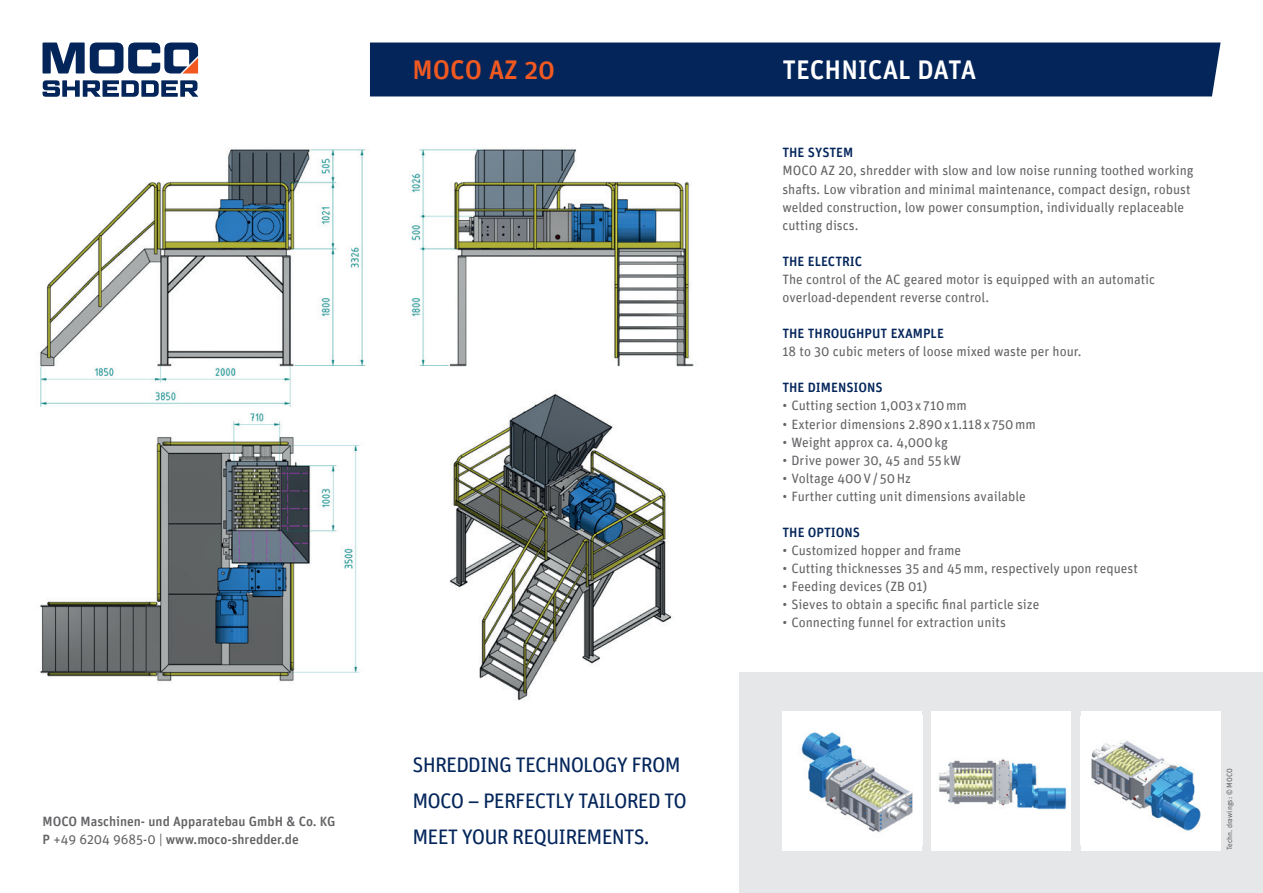
<style>
.page{position:relative;width:1263px;height:893px;background:#fff}
.page>*{position:absolute;margin:0;border:0;box-sizing:border-box;transform-origin:0 0}
.t1{font:500 27px "Unit";color:#fff}
.t2{font:500 27px "Unit";color:#f15921}
.t3{font:21px/36.2px "Unit";letter-spacing:-.04em;color:#03255a}
.t4{font:13.5px/18.1px "Unit";color:#636366}
.t5{font:500 13.5px/18px "Unit";color:#636366}
.t6{font:500 13.5px "Unit";color:#03255a}
.t7{font:7.5px "Unit";color:#636366}
.s1{font-weight:400}
</style>
<div class="page">
<div style="left:740px;top:672px;width:523px;height:221px;background:#e6e7e9"></div>
<div style="left:931px;top:711px;width:140px;height:139px;background:#fff"></div>
<img style="left:939px;top:759px;width:128px;height:51px">
<div style="left:1081px;top:711px;width:139px;height:139px;background:#fff"></div>
<img style="left:1091px;top:740px;width:110px;height:91px">
<div style="left:782px;top:711px;width:140px;height:139px;background:#fff"></div>
<img style="left:801px;top:732px;width:112px;height:101px">
<img style="left:39px;top:147px;width:327px;height:535px">
<img style="left:410px;top:149px;width:284px;height:552px">
<div style="left:370px;top:43px;width:850px;height:53px;background:#03255a"></div>
<svg style="left:43px;top:43px;width:155px;height:31px"></svg>
<svg style="left:43px;top:80px;width:155px;height:17px"></svg>
<p class="t5" style="left:43px;top:812px;width:295px">MOCO Maschinen- und Apparatebau GmbH &amp; Co. KG<br>P <span class="s1">+49 6204 9685-0 |</span> www.moco-shredder.de</p>
<h1 class="t2" style="left:412px;top:53px;width:144px">MOCO AZ 20</h1>
<h1 class="t1" style="left:782px;top:53px;width:196px">TECHNICAL DATA</h1>
<p class="t6" style="left:782px;top:145px;width:72px">THE SYSTEM</p>
<p class="t4" style="left:782px;top:161px;width:413px">MOCO AZ 20, shredder with slow and low noise running toothed working shafts. Low vibration and minimal maintenance, compact design, robust welded construction, low power consumption, individually replaceable cutting discs.</p>
<p class="t6" style="left:782px;top:253px;width:81px">THE ELECTRIC</p>
<p class="t4" style="left:782px;top:270px;width:374px">The control of the AC geared motor is equipped with an automatic overload-dependent reverse control.</p>
<p class="t6" style="left:782px;top:325px;width:163px">THE THROUGHPUT EXAMPLE</p>
<p class="t4" style="left:782px;top:342px;width:301px">18 to 30 cubic meters of loose mixed waste per hour.</p>
<p class="t6" style="left:782px;top:380px;width:102px">THE DIMENSIONS</p>
<p class="t4" style="left:782px;top:396px;width:186px">• Cutting section 1,003x710mm</p>
<p class="t4" style="left:782px;top:415px;width:255px">• Exterior dimensions 2.890x 1.118x750mm</p>
<p class="t4" style="left:782px;top:433px;width:167px">• Weight approx ca. 4,000kg</p>
<p class="t4" style="left:782px;top:451px;width:180px">• Drive power 30, 45 and 55kW</p>
<p class="t4" style="left:782px;top:469px;width:130px">• Voltage 400V/50Hz</p>
<p class="t4" style="left:782px;top:487px;width:245px">• Further cutting unit dimensions available</p>
<p class="t6" style="left:782px;top:524px;width:79px">THE OPTIONS</p>
<p class="t4" style="left:782px;top:541px;width:180px">• Customized hopper and frame</p>
<p class="t4" style="left:782px;top:559px;width:357px">• Cutting thicknesses 35 and 45mm, respectively upon request</p>
<p class="t4" style="left:782px;top:577px;width:146px">• Feeding devices (ZB 01)</p>
<p class="t4" style="left:782px;top:595px;width:258px">• Sieves to obtain a specific final particle size</p>
<p class="t4" style="left:782px;top:613px;width:225px">• Connecting funnel for extraction units</p>
<h2 class="t3" style="left:412px;top:746px;width:276px">SHREDDING TECHNOLOGY FROM<br>MOCO – PERFECTLY TAILORED TO<br>MEET YOUR REQUIREMENTS.</h2>
<p class="t7" style="left:1225px;top:850px;width:84px;rotate:-90deg">Techn. drawings: © MOCO</p>
</div>
